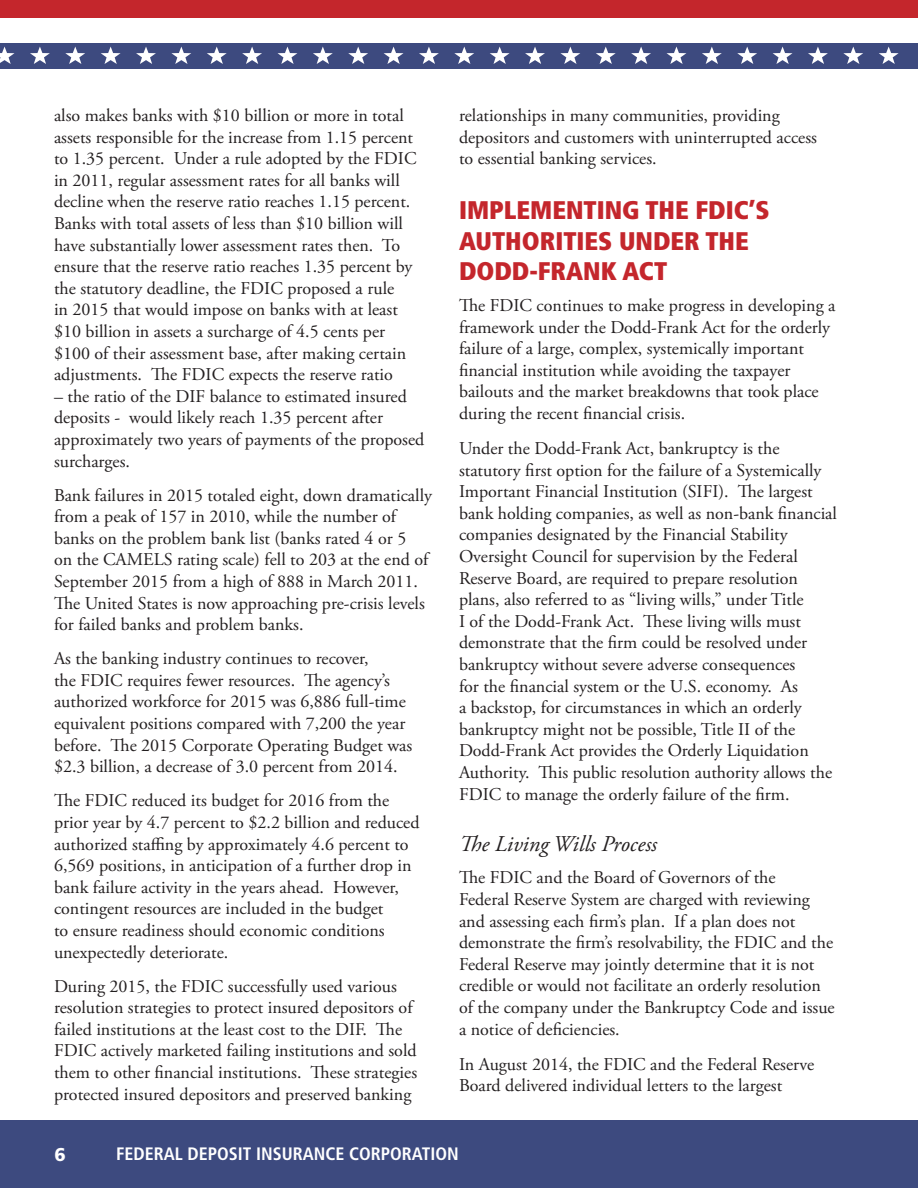
<style>
.page{position:relative;width:918px;height:1188px;background:#fff}
.page>*{position:absolute;margin:0;border:0;box-sizing:border-box;transform-origin:0 0}
.Heading_2a{font:900 condensed 25.5px/30.6px "Frutiger";color:#c4262c}
.Heading_3{font:italic 22.5px "Adobe Garamond Pro";color:#231f20}
.t1{font:900 18.45px "Frutiger";color:#fff}
.Text_Main{font:18px/21.6px "Adobe Garamond Pro";color:#231f20}
.t2{font:700 condensed 18px "Frutiger";color:#fff}
</style>
<div class="page">
<div style="left:0;top:1120px;width:918px;height:68px;background:#3d4a7f"></div>
<div style="left:0;top:43px;width:918px;height:26px;background:#3d4a7f"></div>
<div style="left:0;top:0;width:918px;height:17px;background:#c4262c"></div>
<svg style="left:0;top:47px;width:15px;height:17px"></svg>
<svg style="left:348px;top:47px;width:20px;height:17px"></svg>
<svg style="left:65px;top:47px;width:20px;height:17px"></svg>
<svg style="left:242px;top:47px;width:20px;height:17px"></svg>
<svg style="left:560px;top:47px;width:20px;height:17px"></svg>
<svg style="left:773px;top:47px;width:20px;height:17px"></svg>
<svg style="left:30px;top:47px;width:20px;height:17px"></svg>
<svg style="left:207px;top:47px;width:20px;height:17px"></svg>
<svg style="left:525px;top:47px;width:20px;height:17px"></svg>
<svg style="left:702px;top:47px;width:20px;height:17px"></svg>
<svg style="left:101px;top:47px;width:20px;height:17px"></svg>
<svg style="left:313px;top:47px;width:20px;height:17px"></svg>
<svg style="left:490px;top:47px;width:20px;height:17px"></svg>
<svg style="left:631px;top:47px;width:20px;height:17px"></svg>
<svg style="left:843px;top:47px;width:20px;height:17px"></svg>
<svg style="left:419px;top:47px;width:20px;height:17px"></svg>
<svg style="left:737px;top:47px;width:20px;height:17px"></svg>
<svg style="left:136px;top:47px;width:20px;height:17px"></svg>
<svg style="left:667px;top:47px;width:19px;height:17px"></svg>
<svg style="left:879px;top:47px;width:20px;height:17px"></svg>
<svg style="left:171px;top:47px;width:20px;height:17px"></svg>
<svg style="left:384px;top:47px;width:20px;height:17px"></svg>
<svg style="left:278px;top:47px;width:19px;height:17px"></svg>
<svg style="left:454px;top:47px;width:20px;height:17px"></svg>
<svg style="left:596px;top:47px;width:20px;height:17px"></svg>
<svg style="left:808px;top:47px;width:20px;height:17px"></svg>
<p class="Text_Main" style="left:54px;top:105px;width:364px">also makes banks with $10 billion or more in total assets responsible for the increase from 1.15 percent to 1.35 percent. Under a rule adopted by the FDIC in 2011, regular assessment rates for all banks will decline when the reserve ratio reaches 1.15 percent.<br>Banks with total assets of less than $10 billion will have substantially lower assessment rates then. To ensure that the reserve ratio reaches 1.35 percent by the statutory deadline, the FDIC proposed a rule<br>in 2015 that would impose on banks with at least $10 billion in assets a surcharge of 4.5 cents per $100 of their assessment base, after making certain adjustments. The FDIC expects the reserve ratio</p>
<p class="Text_Main" style="left:54px;top:386px;width:372px">– the ratio of the DIF balance to estimated insured deposits - would likely reach 1.35 percent after approximately two years of payments of the proposed surcharges.</p>
<p class="Text_Main" style="left:54px;top:485px;width:380px">Bank failures in 2015 totaled eight, down dramatically from a peak of 157 in 2010, while the number of banks on the problem bank list (banks rated 4 or 5<br>on the CAMELS rating scale) fell to 203 at the end of September 2015 from a high of 888 in March 2011.<br>The United States is now approaching pre-crisis levels for failed banks and problem banks.</p>
<p class="Text_Main" style="left:54px;top:648px;width:360px">As the banking industry continues to recover,<br>the FDIC requires fewer resources. The agency’s authorized workforce for 2015 was 6,886 full-time equivalent positions compared with 7,200 the year before. The 2015 Corporate Operating Budget was $2.3 billion, a decrease of 3.0 percent from 2014.</p>
<p class="Text_Main" style="left:54px;top:790px;width:367px">The FDIC reduced its budget for 2016 from the prior year by 4.7 percent to $2.2 billion and reduced authorized staffing by approximately 4.6 percent to 6,569 positions, in anticipation of a further drop in bank failure activity in the years ahead. However, contingent resources are included in the budget<br>to ensure readiness should economic conditions unexpectedly deteriorate.</p>
<p class="Text_Main" style="left:54px;top:976px;width:365px">During 2015, the FDIC successfully used various resolution strategies to protect insured depositors of failed institutions at the least cost to the DIF. The FDIC actively marketed failing institutions and sold them to other financial institutions. These strategies protected insured depositors and preserved banking</p>
<p class="Text_Main" style="left:459px;top:105px;width:360px">relationships in many communities, providing depositors and customers with uninterrupted access to essential banking services.</p>
<p class="Heading_2a" style="left:459px;top:195px;width:312px">IMPLEMENTING THE FDIC’S<br>AUTHORITIES UNDER THE<br>DODD-FRANK ACT</p>
<p class="Text_Main" style="left:459px;top:295px;width:378px">The FDIC continues to make progress in developing a framework under the Dodd-Frank Act for the orderly failure of a large, complex, systemically important financial institution while avoiding the taxpayer bailouts and the market breakdowns that took place during the recent financial crisis.</p>
<p class="Text_Main" style="left:459px;top:438px;width:380px">Under the Dodd-Frank Act, bankruptcy is the statutory first option for the failure of a Systemically Important Financial Institution (SIFI). The largest bank holding companies, as well as non-bank financial companies designated by the Financial Stability Oversight Council for supervision by the Federal Reserve Board, are required to prepare resolution plans, also referred to as “living wills,” under Title<br>I of the Dodd-Frank Act. These living wills must demonstrate that the firm could be resolved under bankruptcy without severe adverse consequences<br>for the financial system or the U.S. economy. As<br>a backstop, for circumstances in which an orderly bankruptcy might not be possible, Title II of the Dodd-Frank Act provides the Orderly Liquidation Authority. This public resolution authority allows the FDIC to manage the orderly failure of the firm.</p>
<p class="Heading_3" style="left:459px;top:830px;width:200px">The Living Wills Process</p>
<p class="Text_Main" style="left:459px;top:867px;width:377px">The FDIC and the Board of Governors of the<br>Federal Reserve System are charged with reviewing and assessing each firm’s plan. If a plan does not demonstrate the firm’s resolvability, the FDIC and the Federal Reserve may jointly determine that it is not credible or would not facilitate an orderly resolution of the company under the Bankruptcy Code and issue a notice of deficiencies.</p>
<p class="Text_Main" style="left:459px;top:1054px;width:357px">In August 2014, the FDIC and the Federal Reserve<br>Board delivered individual letters to the largest</p>
<p class="t1" style="left:54px;top:1143px;width:13px">6</p>
<p class="t2" style="left:116px;top:1143px;width:344px">FEDERAL DEPOSIT INSURANCE CORPORATION</p>
</div>
